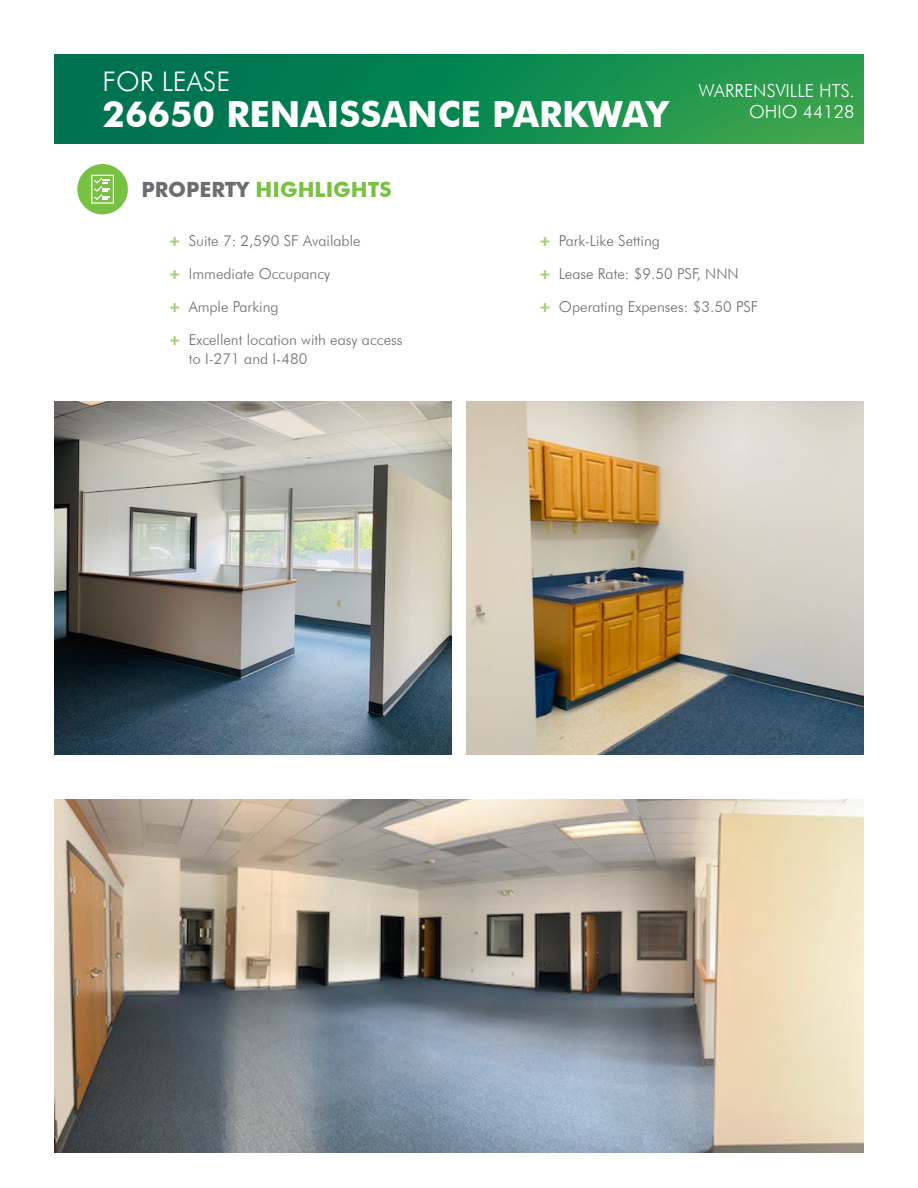
<style>
.page{position:relative;width:918px;height:1188px;background:#fff}
.page>*{position:absolute;margin:0;border:0;box-sizing:border-box;transform-origin:0 0}
.t1{font:700 36px "Futura BT";color:#fff}
.t2{font:300 27px "Futura BT";color:#fff}
.Heading{font:700 21px "Futura BT";color:#79c142}
.t3{font:300 18px "Futura BT";color:#fff}
.t4{font:300 15px/19.5px "Futura BT";color:#6c6d70}
.s1{color:#6c6d70}
.s2{font-weight:900;color:#a1d076}
</style>
<div class="page">
<img style="left:54px;top:54px;width:810px;height:90px">
<div style="left:77px;top:164px;width:51px;height:50px;background:#79c142;border-radius:50%"></div>
<svg style="left:91px;top:175px;width:23px;height:29px"></svg>
<img style="left:54px;top:401px;width:397px;height:353px">
<img style="left:54px;top:799px;width:810px;height:354px">
<img style="left:467px;top:401px;width:397px;height:353px">
<p class="t2" style="left:103px;top:65px;width:129px">FOR LEASE</p>
<p class="t1" style="left:103px;top:92px;width:567px">26650 RENAISSANCE PARKWAY</p>
<p class="t3" style="left:698px;top:79px;width:158px">WARRENSVILLE HTS.</p>
<p class="t3" style="left:749px;top:100px;width:107px">OHIO 44128</p>
<p class="Heading" style="left:141px;top:177px;width:252px"><span class="s1">PROPERTY</span> HIGHLIGHTS</p>
<p class="t4" style="left:168px;top:230px;width:194px"><span class="s2">+</span> Suite 7: 2,590 SF Available</p>
<p class="t4" style="left:168px;top:263px;width:163px"><span class="s2">+</span> Immediate Occupancy</p>
<p class="t4" style="left:168px;top:296px;width:112px"><span class="s2">+</span> Ample Parking</p>
<p class="t4" style="left:189px;top:329px;width:215px;text-indent:-20px"><span class="s2">+</span> Excellent location with easy access to I-271 and I-480</p>
<p class="t4" style="left:539px;top:230px;width:123px"><span class="s2">+</span> Park-Like Setting</p>
<p class="t4" style="left:539px;top:263px;width:202px"><span class="s2">+</span> Lease Rate: $9.50 PSF, NNN</p>
<p class="t4" style="left:539px;top:296px;width:221px"><span class="s2">+</span> Operating Expenses: $3.50 PSF</p>
</div>
